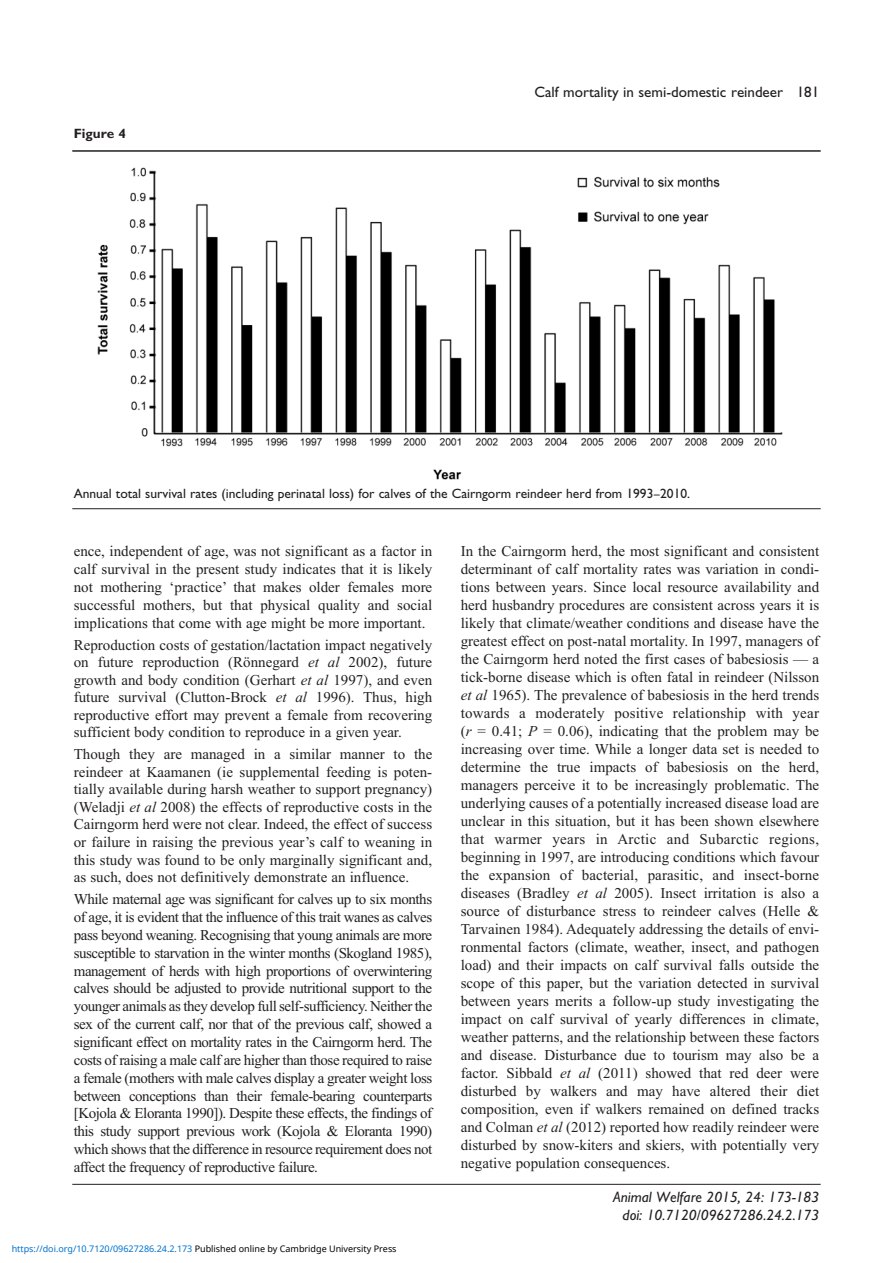
<style>
.page{position:relative;width:893px;height:1263px;background:#fff}
.page>*{position:absolute;margin:0;border:0;box-sizing:border-box;transform-origin:0 0}
.t1{font:15px/18px "Times New Roman";color:#231f20;text-align:justify}
.t2{font:italic 15px/18px "Gill Sans";color:#231f20;text-align:right}
.t3{font:15px "Gill Sans";color:#231f20}
.t4{font:13.5px "Gill Sans";color:#231f20}
.t5{font:700 13.5px "Gill Sans";color:#231f20}
.t6{font:9px "Noto Sans";color:#0172cf}
.s1{font-style:italic}
.s2{color:#000}
</style>
<div class="page">
<hr style="left:72px;top:1184px;width:749px;height:1px;background:#231f20">
<hr style="left:72px;top:150px;width:749px;height:2px;background:#231f20">
<img style="left:97px;top:167px;width:686px;height:313px">
<hr style="left:72px;top:508px;width:749px;height:1px;background:#231f20">
<p class="t5" style="left:74px;top:126px;width:54px">Figure 4</p>
<p class="t3" style="left:535px;top:83px;width:286px">Calf mortality in semi-domestic reindeer 181</p>
<p class="t4" style="left:74px;top:485px;width:618px">Annual total survival rates (including perinatal loss) for calves of the Cairngorm reindeer herd from 1993–2010.</p>
<p class="t1" style="left:74px;top:542px;width:360px">ence, independent of age, was not significant as a factor in calf survival in the present study indicates that it is likely not mothering ‘practice’ that makes older females more successful mothers, but that physical quality and social implications that come with age might be more important.</p>
<p class="t1" style="left:74px;top:636px;width:360px;line-height:17.5px">Reproduction costs of gestation/lactation impact negatively on future reproduction (Rönnegard <span class="s1">et al</span> 2002), future growth and body condition (Gerhart <span class="s1">et al</span> 1997), and even future survival (Clutton-Brock <span class="s1">et al</span> 1996). Thus, high reproductive effort may prevent a female from recovering sufficient body condition to reproduce in a given year.</p>
<p class="t1" style="left:74px;top:745px;width:360px;line-height:17.5px">Though they are managed in a similar manner to the reindeer at Kaamanen (ie supplemental feeding is poten&shy;tially available during harsh weather to support pregnancy) (Weladji <span class="s1">et al</span> 2008) the effects of reproductive costs in the Cairngorm herd were not clear. Indeed, the effect of success or failure in raising the previous year’s calf to weaning in this study was found to be only marginally significant and, as such, does not definitively demonstrate an influence.</p>
<p class="t1" style="left:74px;top:890px;width:360px">While maternal age was significant for calves up to six months of age, it is evident that the influence of this trait wanes as calves pass beyond weaning. Recognising that young animals are more susceptible to starvation in the winter months (Skogland 1985), management of herds with high proportions of overwintering calves should be adjusted to provide nutritional support to the younger animals as they develop full self-sufficiency. Neither the sex of the current calf, nor that of the previous calf, showed a significant effect on mortality rates in the Cairngorm herd. The costs of raising a male calf are higher than those required to raise a female (mothers with male calves display a greater weight loss between conceptions than their female-bearing counterparts [Kojola &amp; Eloranta 1990]). Despite these effects, the findings of this study support previous work (Kojola &amp; Eloranta 1990) which shows that the difference in resource requirement does not affect the frequency of reproductive failure.</p>
<p class="t6" style="left:12px;top:1243px;width:386px">https://doi.org/10.7120/09627286.24.2.173 <span class="s2">Published online by Cambridge University Press</span></p>
<p class="t1" style="left:461px;top:542px;width:360px">In the Cairngorm herd, the most significant and consistent determinant of calf mortality rates was variation in condi&shy;tions between years. Since local resource availability and herd husbandry procedures are consistent across years it is likely that climate/weather conditions and disease have the greatest effect on post-natal mortality. In 1997, managers of the Cairngorm herd noted the first cases of babesiosis — a tick-borne disease which is often fatal in reindeer (Nilsson <span class="s1">et al</span> 1965). The prevalence of babesiosis in the herd trends towards a moderately positive relationship with year (<span class="s1">r</span> = 0.41; <span class="s1">P</span> = 0.06), indicating that the problem may be increasing over time. While a longer data set is needed to determine the true impacts of babesiosis on the herd, managers perceive it to be increasingly problematic. The underlying causes of a potentially increased disease load are unclear in this situation, but it has been shown elsewhere that warmer years in Arctic and Subarctic regions, beginning in 1997, are introducing conditions which favour the expansion of bacterial, parasitic, and insect-borne diseases (Bradley <span class="s1">et al</span> 2005). Insect irritation is also a source of disturbance stress to reindeer calves (Helle &amp; Tarvainen 1984). Adequately addressing the details of envi&shy;ronmental factors (climate, weather, insect, and pathogen load) and their impacts on calf survival falls outside the scope of this paper, but the variation detected in survival between years merits a follow-up study investigating the impact on calf survival of yearly differences in climate, weather patterns, and the relationship between these factors and disease. Disturbance due to tourism may also be a factor. Sibbald <span class="s1">et al</span> (2011) showed that red deer were disturbed by walkers and may have altered their diet composition, even if walkers remained on defined tracks and Colman <span class="s1">et al</span> (2012) reported how readily reindeer were disturbed by snow-kiters and skiers, with potentially very negative population consequences.</p>
<p class="t2" style="left:613px;top:1188px;width:208px">Animal Welfare 2015, 24: 173-183 doi: 10.7120/09627286.24.2.173</p>
</div>
